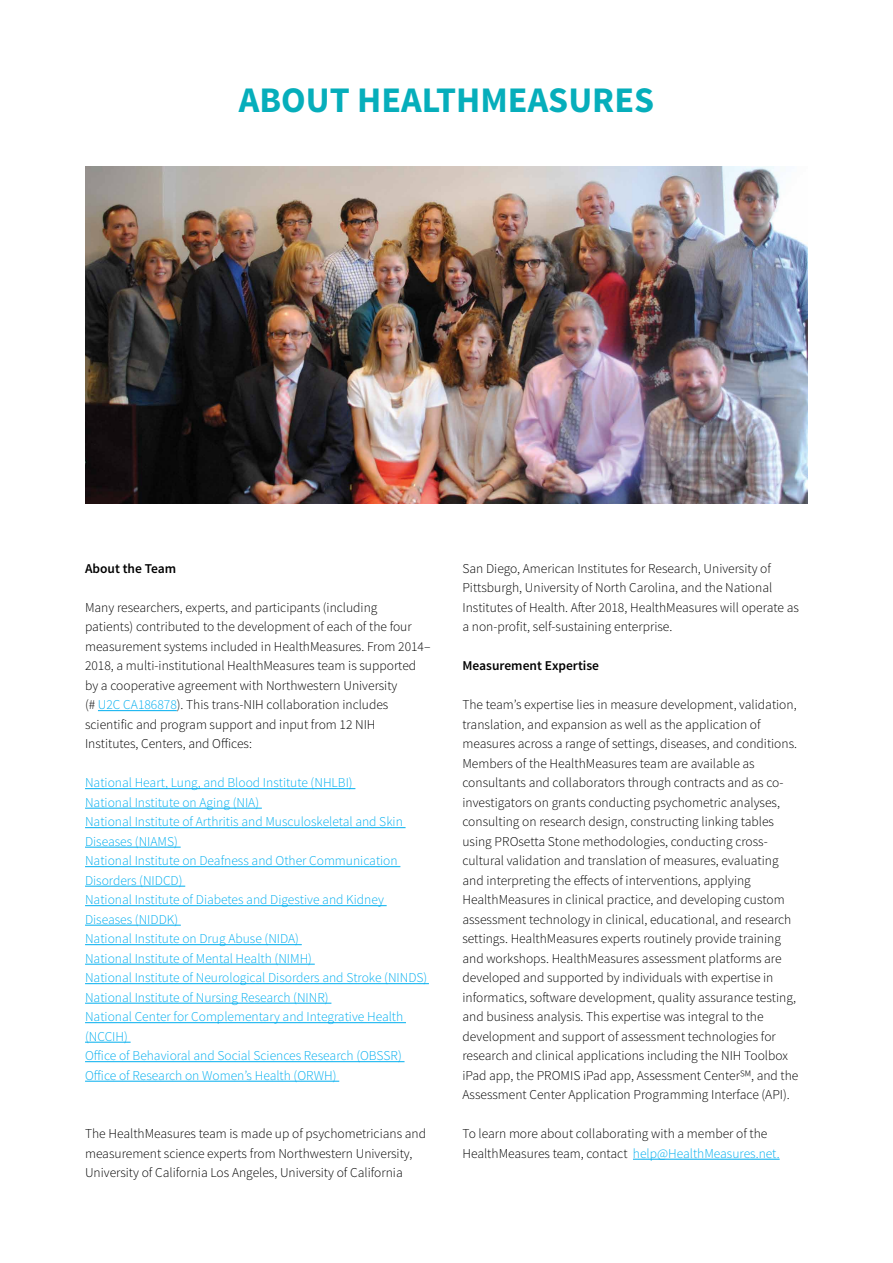
<style>
.page{position:relative;width:893px;height:1263px;background:#fff}
.page>*{position:absolute;margin:0;border:0;box-sizing:border-box;transform-origin:0 0}
.t1{font:700 36px "Source Sans Pro";color:#06aebb}
.t2{font:300 13.5px/19.5px "Source Sans Pro";color:#000}
.t3{font:300 13.5px/19.5px "Source Sans Pro";color:#00aeef}
.t4{font:600 13.5px "Source Sans Pro";color:#000}
.s1{color:#00aeef}
</style>
<div class="page">
<hr style="left:98px;top:710px;width:79px;height:1px;background:#00aeef">
<hr style="left:85px;top:788px;width:270px;height:1px;background:#00aeef">
<hr style="left:85px;top:808px;width:177px;height:1px;background:#00aeef">
<hr style="left:85px;top:827px;width:321px;height:1px;background:#00aeef">
<hr style="left:85px;top:847px;width:96px;height:1px;background:#00aeef">
<hr style="left:85px;top:866px;width:315px;height:1px;background:#00aeef">
<hr style="left:85px;top:886px;width:100px;height:1px;background:#00aeef">
<hr style="left:85px;top:905px;width:302px;height:1px;background:#00aeef">
<hr style="left:85px;top:925px;width:96px;height:1px;background:#00aeef">
<hr style="left:85px;top:944px;width:217px;height:1px;background:#00aeef">
<hr style="left:85px;top:964px;width:230px;height:1px;background:#00aeef">
<hr style="left:85px;top:983px;width:344px;height:1px;background:#00aeef">
<hr style="left:85px;top:1003px;width:246px;height:1px;background:#00aeef">
<hr style="left:85px;top:1022px;width:321px;height:1px;background:#00aeef">
<hr style="left:85px;top:1042px;width:46px;height:1px;background:#00aeef">
<hr style="left:85px;top:1061px;width:319px;height:1px;background:#00aeef">
<hr style="left:85px;top:1081px;width:254px;height:1px;background:#00aeef">
<hr style="left:633px;top:1159px;width:147px;height:1px;background:#00aeef">
<img style="left:85px;top:167px;width:723px;height:337px">
<h1 class="t1" style="left:239px;top:77px;width:417px">ABOUT HEALTHMEASURES</h1>
<p class="t4" style="left:85px;top:560px;width:93px">About the Team</p>
<p class="t2" style="left:85px;top:598px;width:347px">Many researchers, experts, and participants (including<br>patients) contributed to the development of each of the four measurement systems included in HealthMeasures. From 2014– 2018, a multi-institutional HealthMeasures team is supported by a cooperative agreement with Northwestern University<br>(# <span class="s1">U2C CA186878</span>). This trans-NIH collaboration includes scientific and program support and input from 12 NIH Institutes, Centers, and Offices:</p>
<p class="t3" style="left:85px;top:773px;width:344px">National Heart, Lung, and Blood Institute (NHLBI)<br>National Institute on Aging (NIA)<br>National Institute of Arthritis and Musculoskeletal and Skin Diseases (NIAMS)<br>National Institute on Deafness and Other Communication Disorders (NIDCD)<br>National Institute of Diabetes and Digestive and Kidney Diseases (NIDDK)<br>National Institute on Drug Abuse (NIDA)<br>National Institute of Mental Health (NIMH)<br>National Institute of Neurological Disorders and Stroke (NINDS)<br>National Institute of Nursing Research (NINR)<br>National Center for Complementary and Integrative Health (NCCIH)<br>Office of Behavioral and Social Sciences Research (OBSSR)<br>Office of Research on Women’s Health (ORWH)</p>
<p class="t2" style="left:85px;top:1124px;width:343px">The HealthMeasures team is made up of psychometricians and measurement science experts from Northwestern University,<br>University of California Los Angeles, University of California</p>
<p class="t2" style="left:462px;top:559px;width:338px">San Diego, American Institutes for Research, University of Pittsburgh, University of North Carolina, and the National Institutes of Health. After 2018, HealthMeasures will operate as a non-profit, self-sustaining enterprise.</p>
<p class="t4" style="left:462px;top:657px;width:138px">Measurement Expertise</p>
<p class="t2" style="left:462px;top:695px;width:338px">The team’s expertise lies in measure development, validation, translation, and expansion as well as the application of measures across a range of settings, diseases, and conditions.<br>Members of the HealthMeasures team are available as consultants and collaborators through contracts and as co&shy;investigators on grants conducting psychometric analyses, consulting on research design, constructing linking tables using PROsetta Stone methodologies, conducting cross&shy;cultural validation and translation of measures, evaluating and interpreting the effects of interventions, applying HealthMeasures in clinical practice, and developing custom assessment technology in clinical, educational, and research settings. HealthMeasures experts routinely provide training and workshops. HealthMeasures assessment platforms are developed and supported by individuals with expertise in informatics, software development, quality assurance testing, and business analysis. This expertise was integral to the development and support of assessment technologies for research and clinical applications including the NIH Toolbox iPad app, the PROMIS iPad app, Assessment CenterSM, and the Assessment Center Application Programming Interface (API).</p>
<p class="t2" style="left:462px;top:1124px;width:319px">To learn more about collaborating with a member of the<br>HealthMeasures team, contact <span class="s1">help@HealthMeasures.net.</span></p>
</div>
